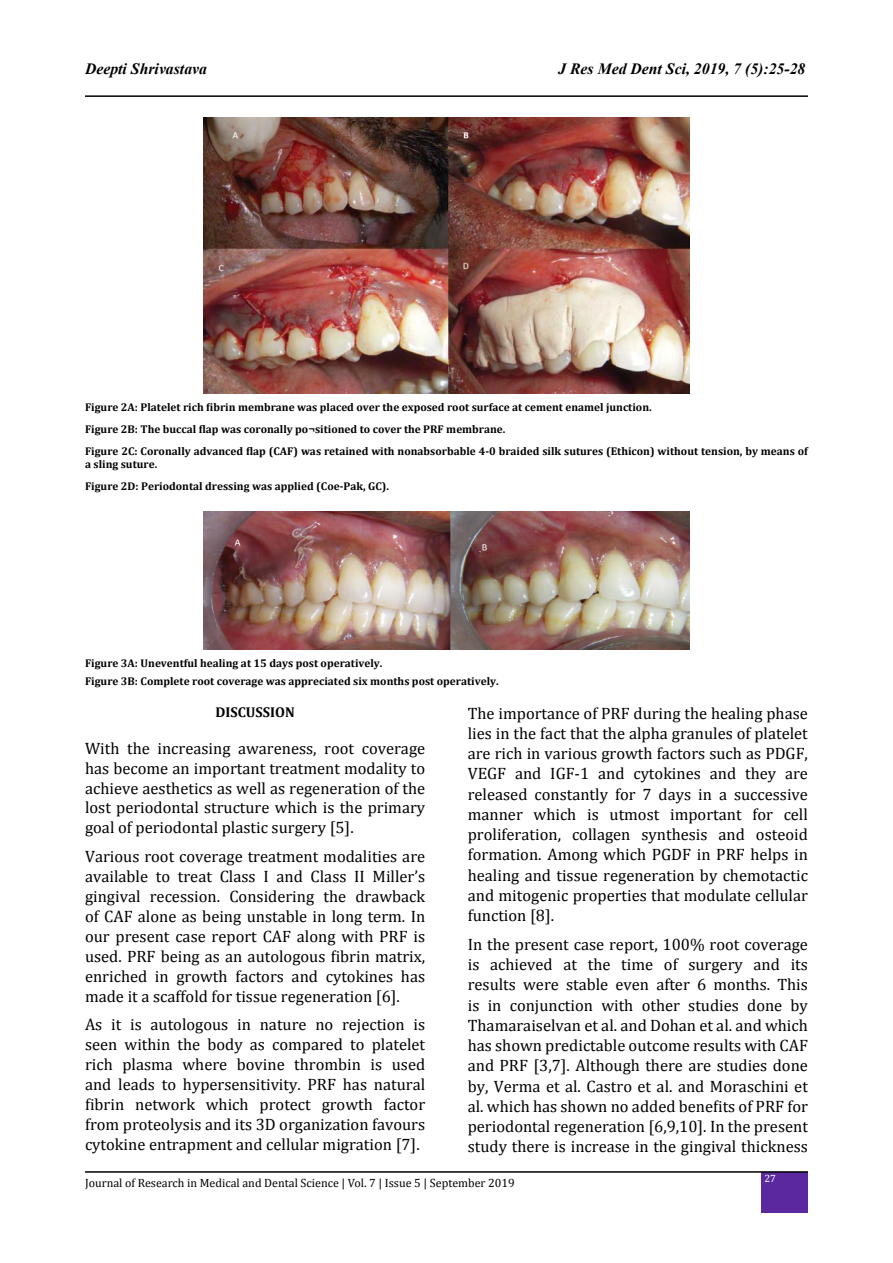
<style>
.page{position:relative;width:893px;height:1263px;background:#fff}
.page>*{position:absolute;margin:0;border:0;box-sizing:border-box;transform-origin:0 0}
.t1{font:16.5px/20.2px "Cambria";color:#000;text-align:justify}
.t2{font:italic 700 15.75px "Times New Roman";color:#000}
.t3{font:700 14.25px "Cambria";color:#000}
.t4{font:12px "Cambria";color:#000}
.t5{font:700 11.25px/22px "Cambria";color:#000}
.t6{font:10.5px "Cambria";color:#fff}
</style>
<div class="page">
<hr style="left:85px;top:95px;width:723px;height:2px;background:#000">
<div style="left:762px;top:1172px;width:46px;height:41px;background:#5b289f"></div>
<hr style="left:85px;top:1171px;width:723px;height:2px;background:#000">
<img style="left:204px;top:118px;width:485px;height:276px">
<img style="left:204px;top:512px;width:485px;height:138px">
<p class="t2" style="left:85px;top:58px;width:124px">Deepti Shrivastava</p>
<p class="t2" style="left:558px;top:58px;width:249px">J Res Med Dent Sci, 2019, 7 (5):25-28</p>
<p class="t5" style="left:85px;top:396px;width:724px">Figure 2A: Platelet rich fibrin membrane was placed over the exposed root surface at cement enamel junction.<br>Figure 2B: The buccal flap was coronally po¬sitioned to cover the PRF membrane.<br>Figure 2C: Coronally advanced flap (CAF) was retained with nonabsorbable 4-0 braided silk sutures (Ethicon) without tension, by means of</p>
<p class="t5" style="left:85px;top:453px;width:306px">a sling suture.<br>Figure 2D: Periodontal dressing was applied (Coe-Pak, GC).</p>
<p class="t5" style="left:85px;top:654px;width:415px;line-height:17.7px">Figure 3A: Uneventful healing at 15 days post operatively.<br>Figure 3B: Complete root coverage was appreciated six months post operatively.</p>
<p class="t3" style="left:215px;top:702px;width:81px">DISCUSSION</p>
<p class="t1" style="left:85px;top:738px;width:342px">With the increasing awareness, root coverage has become an important treatment modality to achieve aesthetics as well as regeneration of the lost periodontal structure which is the primary goal of periodontal plastic surgery [5].</p>
<p class="t1" style="left:85px;top:846px;width:342px">Various root coverage treatment modalities are available to treat Class I and Class II Miller’s gingival recession. Considering the drawback of CAF alone as being unstable in long term. In our present case report CAF along with PRF is used. PRF being as an autologous fibrin matrix, enriched in growth factors and cytokines has made it a scaffold for tissue regeneration [6].</p>
<p class="t1" style="left:85px;top:1014px;width:342px">As it is autologous in nature no rejection is seen within the body as compared to platelet rich plasma where bovine thrombin is used and leads to hypersensitivity. PRF has natural fibrin network which protect growth factor from proteolysis and its 3D organization favours cytokine entrapment and cellular migration [7].</p>
<p class="t1" style="left:468px;top:703px;width:342px">The importance of PRF during the healing phase lies in the fact that the alpha granules of platelet are rich in various growth factors such as PDGF, VEGF and IGF-1 and cytokines and they are released constantly for 7 days in a successive manner which is utmost important for cell proliferation, collagen synthesis and osteoid formation. Among which PGDF in PRF helps in healing and tissue regeneration by chemotactic and mitogenic properties that modulate cellular function [8].</p>
<p class="t1" style="left:468px;top:934px;width:342px">In the present case report, 100% root coverage is achieved at the time of surgery and its results were stable even after 6 months. This is in conjunction with other studies done by Thamaraiselvan et al. and Dohan et al. and which has shown predictable outcome results with CAF and PRF [3,7]. Although there are studies done by, Verma et al. Castro et al. and Moraschini et al. which has shown no added benefits of PRF for periodontal regeneration [6,9,10]. In the present study there is increase in the gingival thickness</p>
<p class="t4" style="left:85px;top:1176px;width:431px">Journal of Research in Medical and Dental Science | Vol. 7 | Issue 5 | September 2019</p>
<p class="t6" style="left:764px;top:1172px;width:13px">27</p>
</div>
